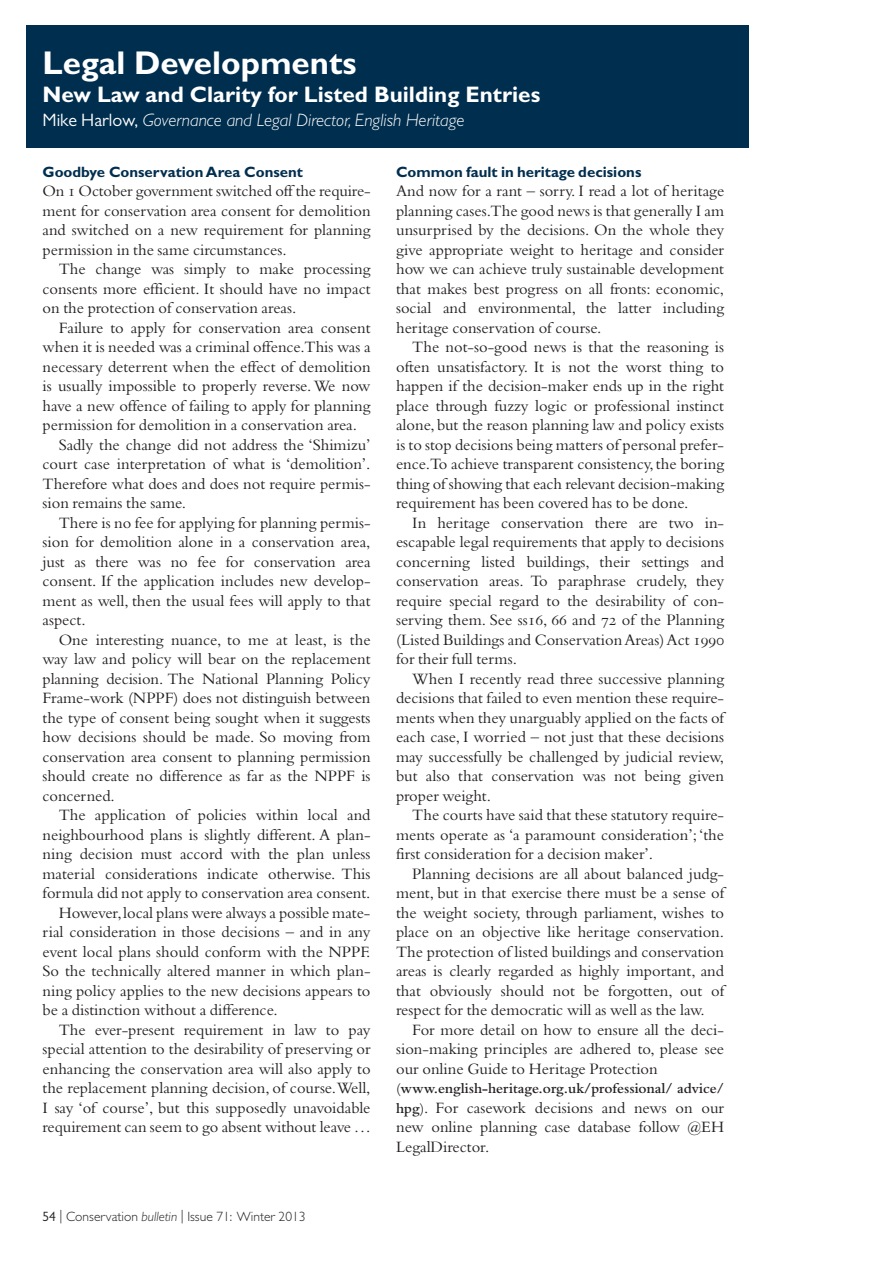
<style>
.page{position:relative;width:893px;height:1263px;background:#fff}
.page>*{position:absolute;margin:0;border:0;box-sizing:border-box;transform-origin:0 0}
.t1{font:700 33px "Gill Sans";color:#fff}
.t2{font:700 22.5px "Gill Sans";color:#fff}
.t3{font:italic 300 18px "Gill Sans";color:#fff}
.t4{font:16.5px/19.5px "Bembo";color:#231f20;text-align:justify}
.t5{font:700 15px "Gill Sans";color:#002e4f}
.t6{font:600 15px "Bembo";color:#231f20}
.t7{font:300 13.5px "Gill Sans";color:#231f20}
.s1{font-weight:400;font-style:normal}
.s2{font-family:"Bembo Expert"}
.s3{font-weight:400}
.s4{font-weight:600;font-size:15px}
.s5{font-size:15px}
.s6{font-style:italic}
</style>
<div class="page">
<div style="left:26px;top:26px;width:722px;height:122px;background:#002e4f"></div>
<h1 class="t1" style="left:43px;top:51px;width:315px">Legal Developments</h1>
<h3 class="t2" style="left:43px;top:87px;width:499px">New Law and Clarity for Listed Building Entries</h3>
<p class="t3" style="left:43px;top:114px;width:424px"><span class="s1">Mike Harlow,</span> Governance and Legal Director, English Heritage</p>
<h5 class="t5" style="left:43px;top:167px;width:262px">Goodbye Conservation Area Consent</h5>
<p class="t4" style="left:43px;top:183px;width:330px">On <span class="s2">1</span> October government switched off the require&shy;ment for conservation area consent for demolition and switched on a new requirement for planning permission in the same circumstances.</p>
<p class="t4" style="left:43px;top:261px;width:330px;text-indent:16px">The change was simply to make processing consents more efficient. It should have no impact on the protection of conservation areas.</p>
<p class="t4" style="left:43px;top:320px;width:330px;text-indent:16px">Failure to apply for conservation area consent when it is needed was a criminal offence.This was a necessary deterrent when the effect of demolition is usually impossible to properly reverse. We now have a new offence of failing to apply for planning permission for demolition in a conservation area.</p>
<p class="t4" style="left:43px;top:437px;width:330px;text-indent:16px">Sadly the change did not address the ‘Shimizu’ court case interpretation of what is ‘demolition’.<br>Therefore what does and does not require permis&shy;sion remains the same.</p>
<p class="t4" style="left:43px;top:515px;width:330px;text-indent:16px">There is no fee for applying for planning permis&shy;sion for demolition alone in a conservation area, just as there was no fee for conservation area consent. If the application includes new develop&shy;ment as well, then the usual fees will apply to that aspect.</p>
<p class="t4" style="left:43px;top:632px;width:330px;text-indent:16px">One interesting nuance, to me at least, is the way law and policy will bear on the replacement planning decision. The National Planning Policy Frame-work (NPPF) does not distinguish between the type of consent being sought when it suggests how decisions should be made. So moving from conservation area consent to planning permission should create no difference as far as the NPPF is concerned.</p>
<p class="t4" style="left:43px;top:807px;width:330px;text-indent:16px">The application of policies within local and neighbourhood plans is slightly different. A plan&shy;ning decision must accord with the plan unless material considerations indicate otherwise. This formula did not apply to conservation area consent.</p>
<p class="t4" style="left:43px;top:905px;width:330px;text-indent:16px">However, local plans were always a possible mate&shy;rial consideration in those decisions – and in any event local plans should conform with the NPPF.<br>So the technically altered manner in which plan&shy;ning policy applies to the new decisions appears to be a distinction without a difference.</p>
<p class="t4" style="left:43px;top:1022px;width:330px;text-indent:16px">The ever-present requirement in law to pay special attention to the desirability of preserving or enhancing the conservation area will also apply to the replacement planning decision, of course.Well, I say ‘of course’, but this supposedly unavoidable requirement can seem to go absent without leave . . .</p>
<h5 class="t5" style="left:396px;top:167px;width:247px">Common fault in heritage decisions</h5>
<p class="t4" style="left:396px;top:183px;width:330px">And now for a rant – sorry. I read a lot of heritage planning cases.The good news is that generally I am unsurprised by the decisions. On the whole they give appropriate weight to heritage and consider how we can achieve truly sustainable development that makes best progress on all fronts: economic, social and environmental, the latter including heritage conservation of course.</p>
<p class="t4" style="left:396px;top:339px;width:330px;text-indent:16px">The not-so-good news is that the reasoning is often unsatisfactory. It is not the worst thing to happen if the decision-maker ends up in the right place through fuzzy logic or professional instinct alone, but the reason planning law and policy exists is to stop decisions being matters of personal prefer&shy;ence.To achieve transparent consistency, the boring thing of showing that each relevant decision-making requirement has been covered has to be done.</p>
<p class="t4" style="left:396px;top:515px;width:330px;text-indent:16px">In heritage conservation there are two in&shy;escapable legal requirements that apply to decisions concerning listed buildings, their settings and conservation areas. To paraphrase crudely, they require special regard to the desirability of con&shy;serving them. See ss<span class="s2">16</span>, <span class="s2">66</span> and <span class="s2">72</span> of the Planning (Listed Buildings and Conservation Areas) Act <span class="s2">1990 </span>for their full terms.</p>
<p class="t4" style="left:396px;top:671px;width:330px;text-indent:16px">When I recently read three successive planning decisions that failed to even mention these require&shy;ments when they unarguably applied on the facts of each case, I worried – not just that these decisions may successfully be challenged by judicial review, but also that conservation was not being given proper weight.</p>
<p class="t4" style="left:396px;top:807px;width:330px;text-indent:16px">The courts have said that these statutory require&shy;ments operate as ‘a paramount consideration’;‘the first consideration for a decision maker’.</p>
<p class="t4" style="left:396px;top:866px;width:330px;text-indent:16px">Planning decisions are all about balanced judg&shy;ment, but in that exercise there must be a sense of the weight society, through parliament, wishes to place on an objective like heritage conservation.<br>The protection of listed buildings and conservation areas is clearly regarded as highly important, and that obviously should not be forgotten, out of respect for the democratic will as well as the law.</p>
<p class="t4" style="left:396px;top:1022px;width:330px;text-indent:16px">For more detail on how to ensure all the deci&shy;sion-making principles are adhered to, please see our online Guide to Heritage Protection</p>
<p class="t6" style="left:396px;top:1083px;width:329px"><span class="s3">(</span>www.english-heritage.org.uk/professional/ advice/</p>
<p class="t4" style="left:396px;top:1100px;width:329px"><span class="s4">hpg</span><span class="s5">)</span>. For casework decisions and news on our new online planning case database follow <span class="s5">@</span>EH LegalDirector.</p>
<p class="t7" style="left:43px;top:1212px;width:265px"><span class="s3">54</span> | Conservation <span class="s6">bulletin</span> | Issue 71: Winter 2013</p>
</div>
